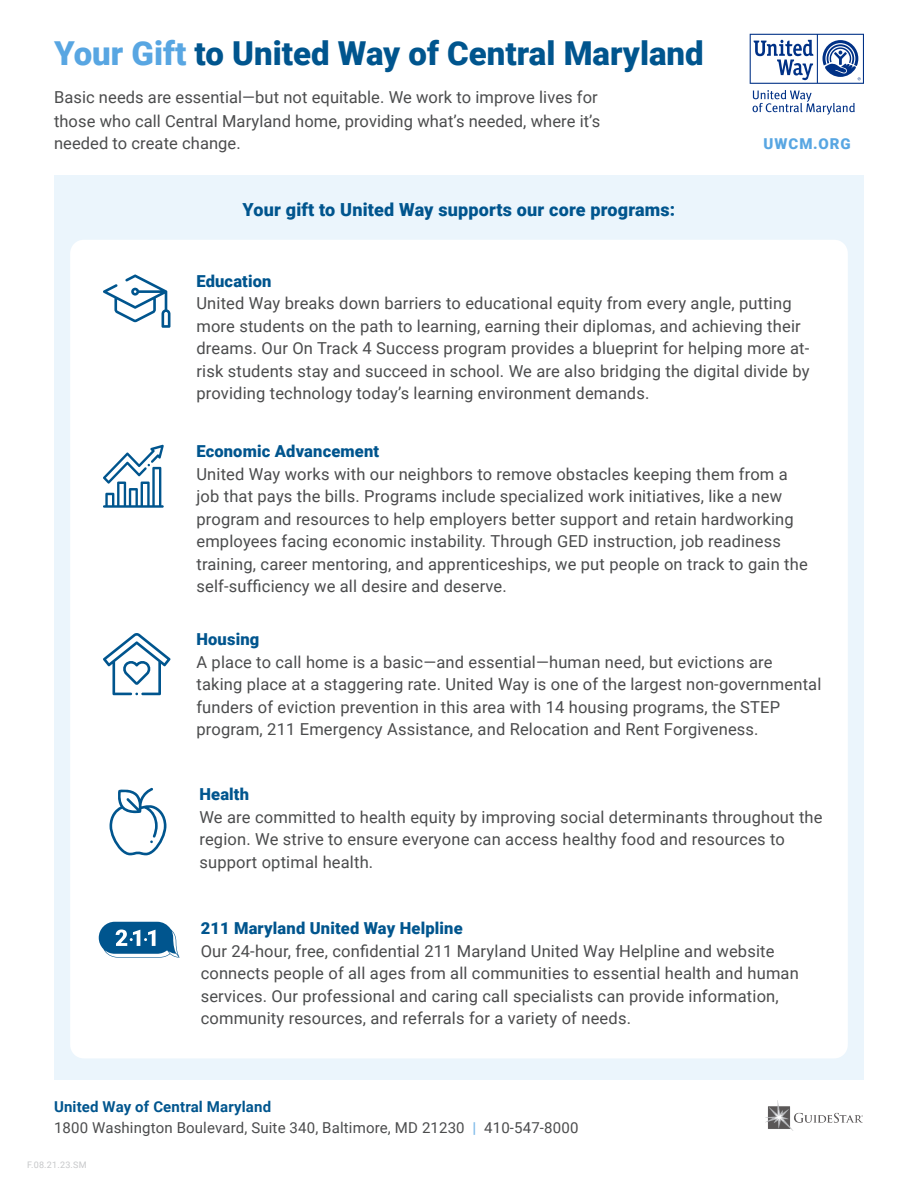
<style>
.page{position:relative;width:918px;height:1188px;background:#fff}
.page>*{position:absolute;margin:0;border:0;box-sizing:border-box;transform-origin:0 0}
.t1{font:900 33px "Roboto";color:#00558e}
.t2{font:900 18px "Roboto";letter-spacing:.01em;color:#00558e}
.t3{font:16.5px/22.5px "Roboto";letter-spacing:.01em;color:#4b4c4d}
.t4{font:900 16.5px "Roboto";letter-spacing:.01em;color:#00558e}
.t5{font:15px "Roboto";letter-spacing:.01em;color:#4b4c4d}
.t6{font:700 15px "Roboto";letter-spacing:.01em;color:#00558e}
.t7{font:900 15px "Roboto";letter-spacing:.065em;color:#58a6e2}
.t8{font:9px "Roboto";letter-spacing:.025em;color:#c7c8ca}
.s1{color:#58a6e2}
.s2{font-weight:900;color:#82bce9}
</style>
<div class="page">
<div style="left:54px;top:176px;width:810px;height:904px;background:#ebf5fc"></div>
<div style="left:70px;top:240px;width:778px;height:818px;background:#fff;border-radius:14px"></div>
<img style="left:765px;top:1100px;width:98px;height:30px">
<svg style="left:99px;top:922px;width:81px;height:36px"></svg>
<svg style="left:103px;top:633px;width:68px;height:62px"></svg>
<svg style="left:103px;top:274px;width:67px;height:54px"></svg>
<svg style="left:103px;top:445px;width:61px;height:63px"></svg>
<svg style="left:110px;top:788px;width:56px;height:67px"></svg>
<svg style="left:753px;top:90px;width:102px;height:25px"></svg>
<svg style="left:750px;top:34px;width:114px;height:50px"></svg>
<p class="t1" style="left:54px;top:30px;width:651px"><span class="s1">Your Gift</span> to United Way of Central Maryland</p>
<p class="t3" style="left:54px;top:84px;width:548px;line-height:24px">Basic needs are essential—but not equitable. We work to improve lives for those who call Central Maryland home, providing what’s needed, where it’s</p>
<p class="t3" style="left:54px;top:132px;width:188px">needed to create change.</p>
<p class="t2" style="left:243px;top:197px;width:434px">Your gift to United Way supports our core programs:</p>
<p class="t7" style="left:764px;top:133px;width:89px">UWCM.ORG</p>
<p class="t4" style="left:196px;top:269px;width:77px">Education</p>
<p class="t3" style="left:196px;top:292px;width:615px">United Way breaks down barriers to educational equity from every angle, putting more students on the path to learning, earning their diplomas, and achieving their dreams. Our On Track 4 Success program provides a blueprint for helping more at&shy;risk students stay and succeed in school. We are also bridging the digital divide by providing technology today’s learning environment demands.</p>
<p class="t4" style="left:196px;top:440px;width:184px">Economic Advancement</p>
<p class="t3" style="left:196px;top:462px;width:613px">United Way works with our neighbors to remove obstacles keeping them from a job that pays the bills. Programs include specialized work initiatives, like a new program and resources to help employers better support and retain hardworking employees facing economic instability. Through GED instruction, job readiness training, career mentoring, and apprenticeships, we put people on track to gain the self-sufficiency we all desire and deserve.</p>
<p class="t4" style="left:196px;top:628px;width:64px">Housing</p>
<p class="t3" style="left:196px;top:650px;width:626px">A place to call home is a basic—and essential—human need, but evictions are taking place at a staggering rate. United Way is one of the largest non-governmental funders of eviction prevention in this area with 14 housing programs, the STEP program, 211 Emergency Assistance, and Relocation and Rent Forgiveness.</p>
<p class="t4" style="left:199px;top:783px;width:51px">Health</p>
<p class="t3" style="left:199px;top:805px;width:625px">We are committed to health equity by improving social determinants throughout the</p>
<p class="t3" style="left:199px;top:828px;width:587px">region. We strive to ensure everyone can access healthy food and resources to</p>
<p class="t3" style="left:199px;top:850px;width:175px">support optimal health.</p>
<p class="t4" style="left:201px;top:917px;width:264px">211 Maryland United Way Helpline</p>
<p class="t3" style="left:201px;top:939px;width:600px">Our 24-hour, free, confidential 211 Maryland United Way Helpline and website connects people of all ages from all communities to essential health and human services. Our professional and caring call specialists can provide information, community resources, and referrals for a variety of needs.</p>
<p class="t6" style="left:54px;top:1096px;width:219px">United Way of Central Maryland</p>
<p class="t5" style="left:54px;top:1117px;width:526px">1800 Washington Boulevard, Suite 340, Baltimore, MD 21230 <span class="s2">|</span> 410-547-8000</p>
<p class="t8" style="left:27px;top:1158px;width:61px">F.08.21.23.SM</p>
</div>
